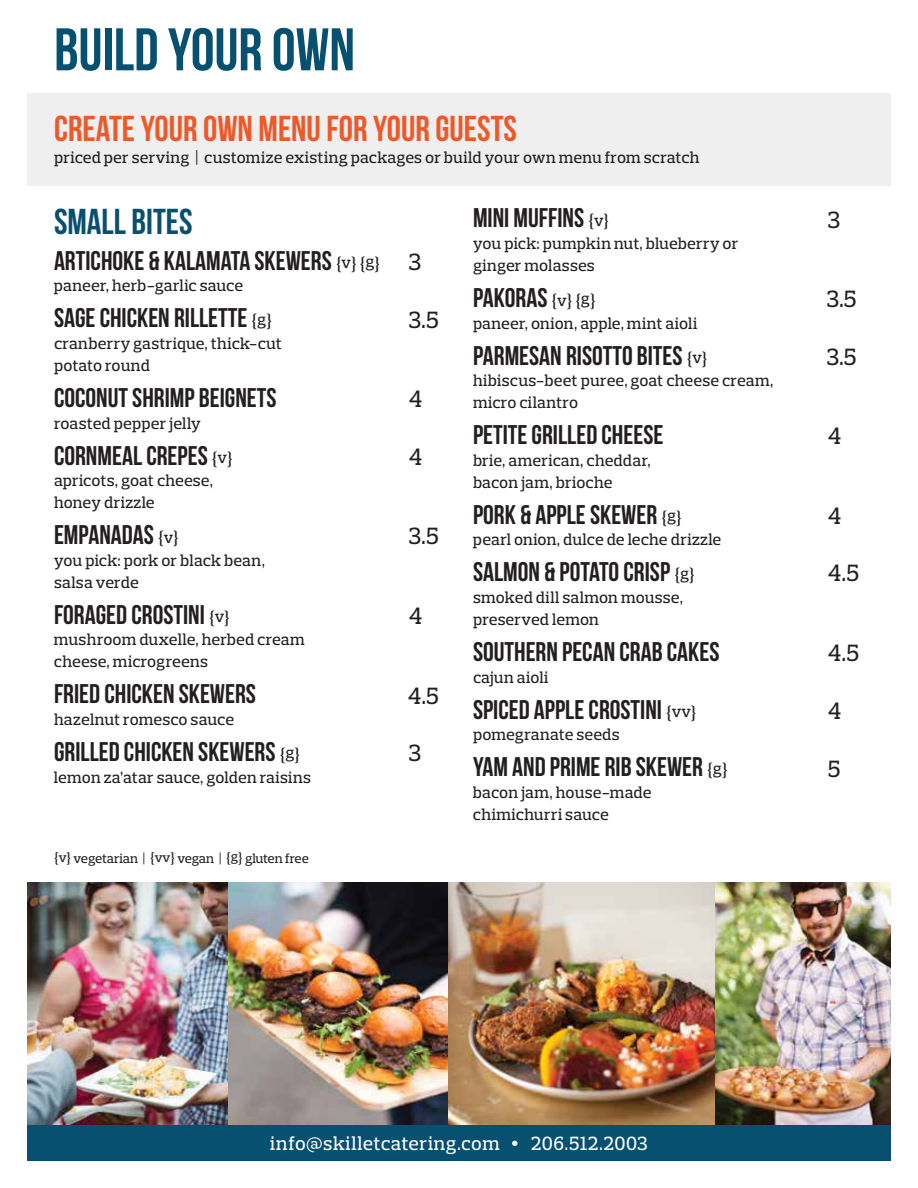
<style>
.page{position:relative;width:918px;height:1188px;background:#fff}
.page>*{position:absolute;margin:0;border:0;box-sizing:border-box;transform-origin:0 0}
.t1{font:60px "Bebas Neue";color:#07506f}
.t2{font:36px "Bebas Neue";color:#ec5a29}
.t3{font:36px "Bebas Neue";color:#07506f}
.t4{font:27px "Bebas Neue";color:#231f20}
.t5{font:500 24px "Prelo Slab";color:#231f20}
.t6{font:500 19.5px "Prelo Slab";letter-spacing:.025em;color:#fff}
.t7{font:500 16.5px/21.8px "Prelo Slab";letter-spacing:.005em;color:#231f20}
.t8{font:500 13.5px "Prelo Slab";letter-spacing:-.005em;color:#231f20}
.s1{font-family:"Prelo Slab";font-weight:500;font-size:16.5px}
</style>
<div class="page">
<img style="left:27px;top:882px;width:864px;height:243px">
<div style="left:27px;top:93px;width:864px;height:93px;background:#efeff0"></div>
<div style="left:27px;top:1125px;width:864px;height:36px;background:#07506f"></div>
<svg style="left:512px;top:1141px;width:5px;height:5px"></svg>
<h1 class="t1" style="left:54px;top:17px;width:302px">BUILD YOUR OWN</h1>
<h2 class="t2" style="left:54px;top:109px;width:464px">CREATE YOUR OWN MENU FOR YOUR GUESTS</h2>
<p class="t7" style="left:54px;top:146px;width:647px">priced per serving | customize existing packages or build your own menu from scratch</p>
<h2 class="t3" style="left:54px;top:202px;width:140px">SMALL BITES</h2>
<h3 class="t4" style="left:54px;top:246px;width:328px">ARTICHOKE &amp; KALAMATA SKEWERS <span class="s1">{v} {g}</span></h3>
<p class="t7" style="left:54px;top:275px;width:191px">paneer, herb-garlic sauce</p>
<h3 class="t4" style="left:54px;top:303px;width:219px">SAGE CHICKEN RILLETTE <span class="s1">{g}</span></h3>
<p class="t7" style="left:54px;top:333px;width:230px">cranberry gastrique, thick-cut potato round</p>
<h3 class="t4" style="left:54px;top:383px;width:224px">COCONUT SHRIMP BEIGNETS</h3>
<p class="t7" style="left:54px;top:412px;width:148px">roasted pepper jelly</p>
<h3 class="t4" style="left:54px;top:441px;width:180px">CORNMEAL CREPES <span class="s1">{v}</span></h3>
<p class="t7" style="left:54px;top:470px;width:160px">apricots, goat cheese, honey drizzle</p>
<h3 class="t4" style="left:54px;top:520px;width:126px">EMPANADAS <span class="s1">{v}</span></h3>
<p class="t7" style="left:54px;top:549px;width:212px">you pick: pork or black bean, salsa verde</p>
<h3 class="t4" style="left:54px;top:600px;width:177px">FORAGED CROSTINI <span class="s1">{v}</span></h3>
<p class="t7" style="left:54px;top:629px;width:252px">mushroom duxelle, herbed cream cheese, microgreens</p>
<h3 class="t4" style="left:54px;top:679px;width:204px">FRIED CHICKEN SKEWERS</h3>
<p class="t7" style="left:54px;top:708px;width:182px">hazelnut romesco sauce</p>
<h3 class="t4" style="left:54px;top:737px;width:248px">GRILLED CHICKEN SKEWERS <span class="s1">{g}</span></h3>
<p class="t7" style="left:54px;top:766px;width:259px">lemon za’atar sauce, golden raisins</p>
<p class="t8" style="left:54px;top:850px;width:256px">{v} vegetarian | {vv} vegan | {g} gluten free</p>
<h3 class="t5" style="left:409px;top:247px;width:14px">3</h3>
<h3 class="t5" style="left:409px;top:305px;width:32px">3.5</h3>
<h3 class="t5" style="left:409px;top:384px;width:15px">4</h3>
<h3 class="t5" style="left:409px;top:442px;width:15px">4</h3>
<h3 class="t5" style="left:409px;top:522px;width:32px">3.5</h3>
<h3 class="t5" style="left:409px;top:601px;width:15px">4</h3>
<h3 class="t5" style="left:408px;top:681px;width:33px">4.5</h3>
<h3 class="t5" style="left:409px;top:738px;width:14px">3</h3>
<h3 class="t4" style="left:473px;top:203px;width:138px">MINI MUFFINS <span class="s1">{v}</span></h3>
<p class="t7" style="left:473px;top:233px;width:267px">you pick: pumpkin nut, blueberry or ginger molasses</p>
<h3 class="t4" style="left:473px;top:283px;width:124px">PAKORAS <span class="s1">{v} {g}</span></h3>
<p class="t7" style="left:473px;top:312px;width:226px">paneer, onion, apple, mint aioli</p>
<h3 class="t4" style="left:473px;top:341px;width:236px">PARMESAN RISOTTO BITES <span class="s1">{v}</span></h3>
<p class="t7" style="left:473px;top:370px;width:302px">hibiscus-beet puree, goat cheese cream, micro cilantro</p>
<h3 class="t4" style="left:473px;top:420px;width:192px">PETITE GRILLED CHEESE</h3>
<p class="t7" style="left:473px;top:449px;width:179px">brie, american, cheddar, bacon jam, brioche</p>
<h3 class="t4" style="left:473px;top:500px;width:210px">PORK &amp; APPLE SKEWER <span class="s1">{g}</span></h3>
<p class="t7" style="left:473px;top:529px;width:250px">pearl onion, dulce de leche drizzle</p>
<h3 class="t4" style="left:473px;top:557px;width:223px">SALMON &amp; POTATO CRISP <span class="s1">{g}</span></h3>
<p class="t7" style="left:473px;top:587px;width:211px">smoked dill salmon mousse, preserved lemon</p>
<h3 class="t4" style="left:473px;top:637px;width:248px">SOUTHERN PECAN CRAB CAKES</h3>
<p class="t7" style="left:473px;top:666px;width:77px">cajun aioli</p>
<h3 class="t4" style="left:473px;top:695px;width:225px">SPICED APPLE CROSTINI <span class="s1">{vv}</span></h3>
<p class="t7" style="left:473px;top:724px;width:148px">pomegranate seeds</p>
<h3 class="t4" style="left:473px;top:752px;width:256px">YAM AND PRIME RIB SKEWER <span class="s1">{g}</span></h3>
<p class="t7" style="left:473px;top:782px;width:180px">bacon jam, house-made chimichurri sauce</p>
<h3 class="t5" style="left:828px;top:205px;width:14px">3</h3>
<h3 class="t5" style="left:827px;top:285px;width:32px">3.5</h3>
<h3 class="t5" style="left:827px;top:342px;width:32px">3.5</h3>
<h3 class="t5" style="left:828px;top:421px;width:15px">4</h3>
<h3 class="t5" style="left:828px;top:501px;width:15px">4</h3>
<h3 class="t5" style="left:828px;top:559px;width:33px">4.5</h3>
<h3 class="t5" style="left:828px;top:638px;width:33px">4.5</h3>
<h3 class="t5" style="left:828px;top:696px;width:15px">4</h3>
<h3 class="t5" style="left:828px;top:754px;width:14px">5</h3>
<p class="t6" style="left:270px;top:1131px;width:231px">info@skilletcatering.com</p>
<p class="t6" style="left:531px;top:1131px;width:118px">206.512.2003</p>
</div>
